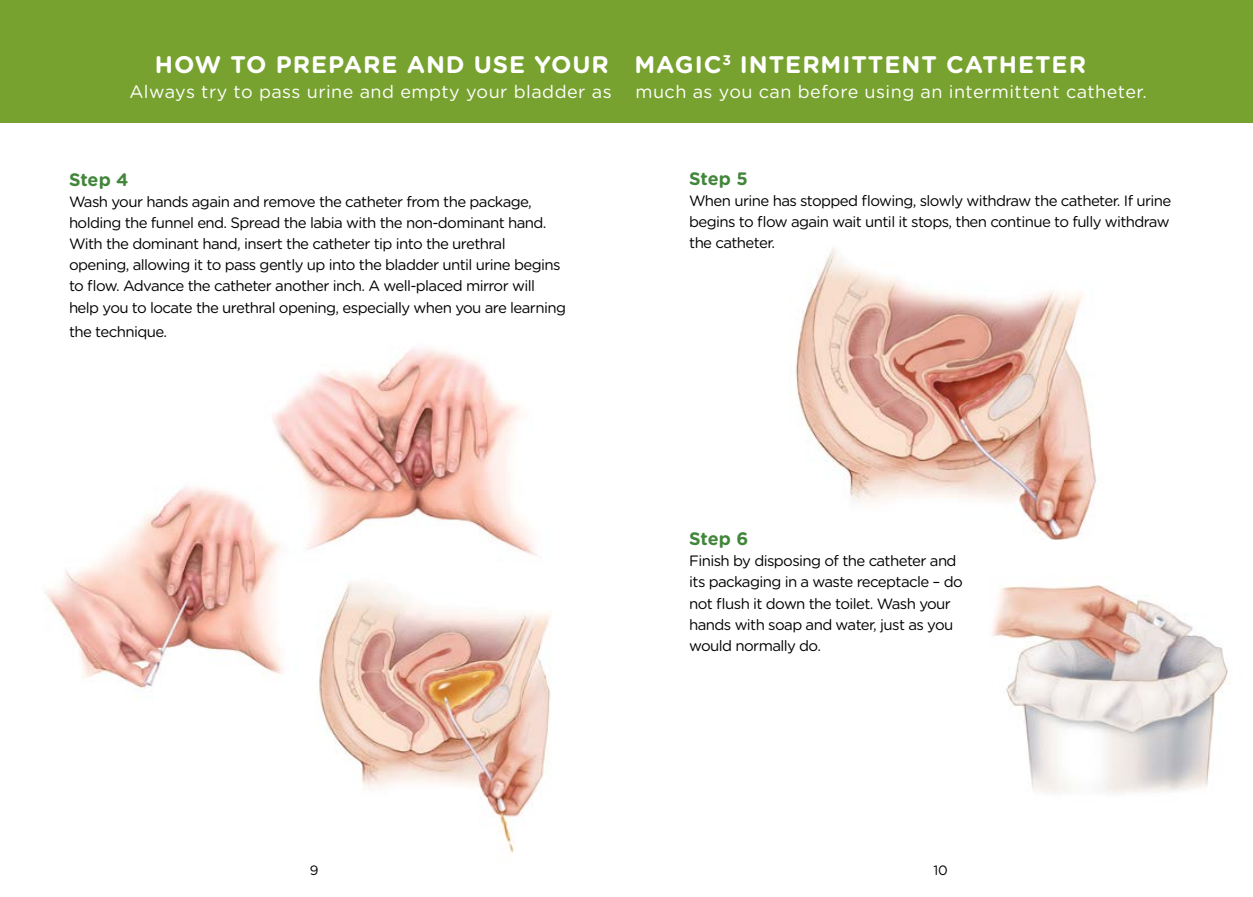
<style>
.page{position:relative;width:1253px;height:897px;background:#fff}
.page>*{position:absolute;margin:0;border:0;box-sizing:border-box;transform-origin:0 0}
.t1{font:700 24px "Gotham Rounded";letter-spacing:.04em;color:#fff}
.t2{font:18px "Gotham Rounded";letter-spacing:.025em;color:#fff}
.t3{font:700 18px "Gotham Rounded";letter-spacing:-.005em;color:#42863b}
.t4{font:15px/21px "Gotham Rounded";letter-spacing:-.04em;color:#000}
.t5{font:13.5px "Gotham Rounded";color:#000}
</style>
<div class="page">
<div style="left:0;top:0;width:1253px;height:122px;background:#78a22f"></div>
<img style="left:45px;top:486px;width:238px;height:212px">
<img style="left:796px;top:247px;width:300px;height:293px">
<img style="left:264px;top:348px;width:273px;height:226px">
<img style="left:992px;top:585px;width:237px;height:208px">
<img style="left:299px;top:558px;width:252px;height:297px">
<h1 class="t1" style="left:155px;top:47px;width:933px">HOW TO PREPARE AND USE YOUR MAGIC<sup>3</sup> INTERMITTENT CATHETER</h1>
<p class="t2" style="left:129px;top:79px;width:484px">Always try to pass urine and empty your bladder as</p>
<p class="t2" style="left:635px;top:79px;width:513px">much as you can before using an intermittent catheter.</p>
<p class="t3" style="left:69px;top:167px;width:61px">Step 4</p>
<p class="t4" style="left:69px;top:191px;width:498px">Wash your hands again and remove the catheter from the package, holding the funnel end. Spread the labia with the non-dominant hand.<br>With the dominant hand, insert the catheter tip into the urethral opening, allowing it to pass gently up into the bladder until urine begins to flow. Advance the catheter another inch. A well-placed mirror will help you to locate the urethral opening, especially when you are learning</p>
<p class="t4" style="left:69px;top:320px;width:100px">the technique.</p>
<p class="t3" style="left:689px;top:166px;width:60px">Step 5</p>
<p class="t4" style="left:689px;top:190px;width:484px">When urine has stopped flowing, slowly withdraw the catheter. If urine begins to flow again wait until it stops, then continue to fully withdraw the catheter.</p>
<p class="t3" style="left:689px;top:526px;width:61px">Step 6</p>
<p class="t4" style="left:689px;top:550px;width:275px">Finish by disposing of the catheter and its packaging in a waste receptacle – do not flush it down the toilet. Wash your hands with soap and water, just as you would normally do.</p>
<p class="t5" style="left:310px;top:861px;width:10px">9</p>
<p class="t5" style="left:933px;top:861px;width:16px">10</p>
</div>
